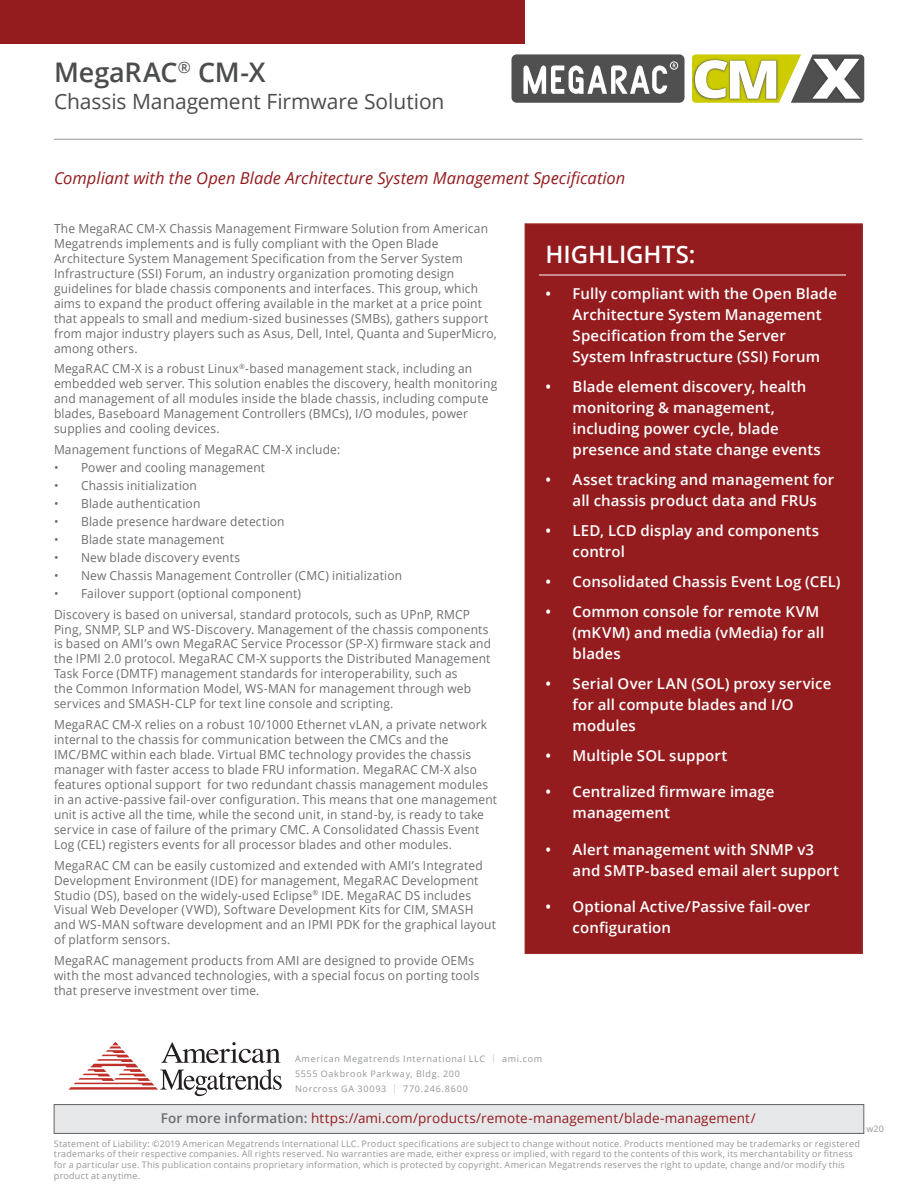
<style>
.page{position:relative;width:918px;height:1188px;background:#fff}
.page>*{position:absolute;margin:0;border:0;box-sizing:border-box;transform-origin:0 0}
.Heading{font:600 27px "Open Sans";letter-spacing:-.005em;color:#4b4c4d}
.t1{font:600 24px "Open Sans";letter-spacing:-.005em;color:#fff}
.t2{font:21px "Open Sans";letter-spacing:-.005em;color:#4b4c4d}
.t3{font:italic 16.5px "Open Sans";color:#941c1f}
.t4{font:600 15px/21px "Open Sans";letter-spacing:.005em;color:#fff}
.t5{font:13.5px "Open Sans";letter-spacing:.01em;color:#941c1f}
.t6{font:12.45px/15px "Open Sans";letter-spacing:.015em;color:#6c6d70;scale:.96 1}
.t7{font:9px/10.8px "Open Sans";letter-spacing:.025em;color:#939598}
.t8{font:9px "Open Sans";letter-spacing:.075em;color:#939598}
.t9{font:9px "Open Sans";letter-spacing:.085em;color:#939598}
.s1{font-weight:600;color:#6c6d70}
</style>
<div class="page">
<hr style="left:54px;top:139px;width:808px;height:1px;background:#939598">
<div style="left:0;top:0;width:525px;height:43px;background:#941c1f"></div>
<div style="left:512px;top:54px;width:173px;height:49px;background:#505050;border-radius:5px"></div>
<img style="left:864px;top:57px;width:1px;height:43px">
<img style="left:671px;top:54px;width:14px;height:49px">
<svg style="left:523px;top:65px;width:144px;height:29px"></svg>
<svg style="left:673px;top:64px;width:3px;height:4px"></svg>
<div style="left:670px;top:62px;width:8px;height:8px;border:1px solid #fff;border-radius:50%"></div>
<svg style="left:692px;top:54px;width:172px;height:49px"></svg>
<div style="left:54px;top:1104px;width:810px;height:30px;background:#e6e7e9;border:1px solid #636366"></div>
<svg style="left:68px;top:1042px;width:214px;height:54px"></svg>
<div style="left:525px;top:224px;width:337px;height:730px;background:#941c1f"></div>
<hr style="left:539px;top:275px;width:307px;height:1px;background:#fff">
<p class="Heading" style="left:54px;top:53px;width:213px">MegaRAC<sup>®</sup> CM-X</p>
<p class="t2" style="left:54px;top:87px;width:392px">Chassis Management Firmware Solution</p>
<p class="t3" style="left:54px;top:167px;width:573px">Compliant with the Open Blade Architecture System Management Specification</p>
<p class="t6" style="left:54px;top:221px;width:463px">The MegaRAC CM-X Chassis Management Firmware Solution from American Megatrends implements and is fully compliant with the Open Blade Architecture System Management Specification from the Server System Infrastructure (SSI) Forum, an industry organization promoting design guidelines for blade chassis components and interfaces. This group, which aims to expand the product offering available in the market at a price point that appeals to small and medium-sized businesses (SMBs), gathers support from major industry players such as Asus, Dell, Intel, Quanta and SuperMicro, among others.</p>
<p class="t6" style="left:54px;top:361px;width:463px">MegaRAC CM-X is a robust Linux<sup>®</sup>-based management stack, including an embedded web server. This solution enables the discovery, health monitoring and management of all modules inside the blade chassis, including compute blades, Baseboard Management Controllers (BMCs), I/O modules, power supplies and cooling devices.</p>
<p class="t6" style="left:54px;top:442px;width:300px">Management functions of MegaRAC CM-X include:</p>
<p class="t6" style="left:54px;top:460px;width:222px">• Power and cooling management</p>
<p class="t6" style="left:54px;top:478px;width:150px">• Chassis initialization</p>
<p class="t6" style="left:54px;top:496px;width:154px">• Blade authentication</p>
<p class="t6" style="left:54px;top:514px;width:242px">• Blade presence hardware detection</p>
<p class="t6" style="left:54px;top:532px;width:179px">• Blade state management</p>
<p class="t6" style="left:54px;top:549px;width:196px">• New blade discovery events</p>
<p class="t6" style="left:54px;top:567px;width:364px">• New Chassis Management Controller (CMC) initialization</p>
<p class="t6" style="left:54px;top:585px;width:259px">• Failover support (optional component)</p>
<p class="t6" style="left:54px;top:606px;width:457px">Discovery is based on universal, standard protocols, such as UPnP, RMCP Ping, SNMP, SLP and WS-Discovery. Management of the chassis components is based on AMI’s own MegaRAC Service Processor (SP-X) firmware stack and the IPMI 2.0 protocol. MegaRAC CM-X supports the Distributed Management Task Force (DMTF) management standards for interoperability, such as<br>the Common Information Model, WS-MAN for management through web services and SMASH-CLP for text line console and scripting.</p>
<p class="t6" style="left:54px;top:717px;width:463px">MegaRAC CM-X relies on a robust 10/1000 Ethernet vLAN, a private network internal to the chassis for communication between the CMCs and the IMC/BMC within each blade. Virtual BMC technology provides the chassis manager with faster access to blade FRU information. MegaRAC CM-X also features optional support for two redundant chassis management modules in an active-passive fail-over configuration. This means that one management unit is active all the time, while the second unit, in stand-by, is ready to take service in case of failure of the primary CMC. A Consolidated Chassis Event Log (CEL) registers events for all processor blades and other modules.</p>
<p class="t6" style="left:54px;top:857px;width:462px">MegaRAC CM can be easily customized and extended with AMI’s Integrated Development Environment (IDE) for management, MegaRAC Development Studio (DS), based on the widely-used Eclipse<sup>®</sup> IDE. MegaRAC DS includes Visual Web Developer (VWD), Software Development Kits for CIM, SMASH and WS-MAN software development and an IPMI PDK for the graphical layout of platform sensors.</p>
<p class="t6" style="left:54px;top:953px;width:445px">MegaRAC management products from AMI are designed to provide OEMs with the most advanced technologies, with a special focus on porting tools that preserve investment over time.</p>
<p class="t1" style="left:546px;top:238px;width:151px">HIGHLIGHTS:</p>
<p class="t4" style="left:573px;top:283px;width:266px;text-indent:-27px">• Fully compliant with the Open Blade Architecture System Management Specification from the Server System Infrastructure (SSI) Forum</p>
<p class="t4" style="left:573px;top:376px;width:250px;text-indent:-27px">• Blade element discovery, health monitoring &amp; management, including power cycle, blade presence and state change events</p>
<p class="t4" style="left:573px;top:469px;width:263px;text-indent:-27px">• Asset tracking and management for all chassis product data and FRUs</p>
<p class="t4" style="left:573px;top:520px;width:248px;text-indent:-27px">• LED, LCD display and components control</p>
<p class="t4" style="left:546px;top:571px;width:296px">• Consolidated Chassis Event Log (CEL)</p>
<p class="t4" style="left:573px;top:601px;width:253px;text-indent:-27px">• Common console for remote KVM (mKVM) and media (vMedia) for all blades</p>
<p class="t4" style="left:573px;top:673px;width:260px;text-indent:-27px">• Serial Over LAN (SOL) proxy service for all compute blades and I/O modules</p>
<p class="t4" style="left:546px;top:745px;width:183px">• Multiple SOL support</p>
<p class="t4" style="left:573px;top:781px;width:203px;text-indent:-27px">• Centralized firmware image management</p>
<p class="t4" style="left:573px;top:838px;width:268px;text-indent:-27px">• Alert management with SNMP v3 and SMTP-based email alert support</p>
<p class="t4" style="left:573px;top:896px;width:239px;text-indent:-27px">• Optional Active/Passive fail-over configuration</p>
<p class="t8" style="left:295px;top:1053px;width:249px">American Megatrends International LLC <sup>|</sup> ami.com</p>
<p class="t8" style="left:295px;top:1068px;width:166px">5555 Oakbrook Parkway, Bldg. 200</p>
<p class="t9" style="left:295px;top:1083px;width:174px">Norcross GA 30093 <sup>|</sup> 770.246.8600</p>
<p class="t5" style="left:161px;top:1109px;width:597px"><span class="s1">For more information:</span> https://ami.com/products/remote-management/blade-management/</p>
<p class="t7" style="left:866px;top:1123px;width:19px">w20</p>
<p class="t7" style="left:54px;top:1138px;width:807px">Statement of Liability: ©2019 American Megatrends International LLC. Product specifications are subject to change without notice. Products mentioned may be trademarks or registered trademarks of their respective companies. All rights reserved. No warranties are made, either express or implied, with regard to the contents of this work, its merchantability or fitness for a particular use. This publication contains proprietary information, which is protected by copyright. American Megatrends reserves the right to update, change and/or modify this product at anytime.</p>
</div>
